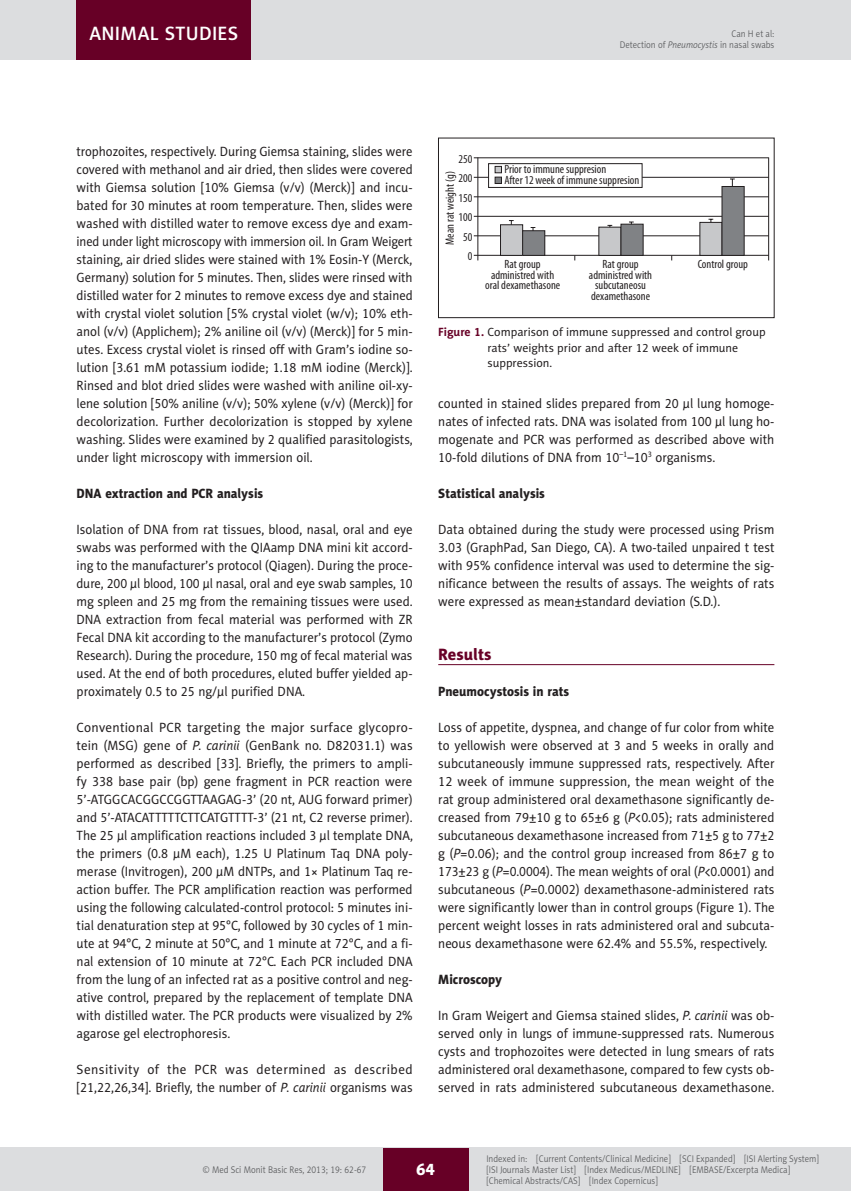
<style>
.page{position:relative;width:851px;height:1191px;background:#fff}
.page>*{position:absolute;margin:0;border:0;box-sizing:border-box;transform-origin:0 0}
.t1{font:19.5px "Naomi Sans EFN Medium";letter-spacing:.015em;color:#fff}
.MSM_Headline_1{font:16.5px "Naomi Sans EFN Heavy";color:#670026}
.t2{font:16.5px "Naomi Sans EFN Heavy";color:#fff}
.MSM_Body{font:13.5px/18px "Naomi Sans EFN";color:#231f20;text-align:justify;scale:.95 1}
.MSM_Body-2{font:13.5px/18px "Naomi Sans EFN";color:#231f20;text-align:justify;scale:.94 1}
.MSM_Body-3{font:13.5px/18px "Naomi Sans EFN";color:#231f20;text-align:justify}
.MSM_Body-4{font:13.5px/18px "Naomi Sans EFN";letter-spacing:.03em;color:#231f20}
.MSM_Headline_2{font:13.5px "Naomi Sans EFN Heavy";color:#231f20;scale:.95 1}
.t3{font:condensed 12px/19.5px "Myriad Pro";color:#231f20;text-align:center}
.MSM_Rycina_tytul{font:12px/15.8px "Naomi Sans EFN";color:#231f20}
.MSM_pagina_indeksy{font:9.75px/11.2px "Naomi Sans EFN Light";color:#57585a;scale:.9 1}
.MSM_pagina_zywa{font:9.75px/11.2px "Naomi Sans EFN Light";color:#57585a;text-align:right;scale:.9 1}
.MSM_pagina_sygnatura{font:9.75px "Naomi Sans EFN Light";color:#57585a;scale:.9 1}
.s1{font-style:italic}
.s2{font-weight:700;color:#670026}
</style>
<div class="page">
<hr style="left:438px;top:664px;width:336px;height:1px;background:#670026">
<hr style="left:473px;top:157px;width:295px;height:1px;background:#231f20">
<hr style="left:473px;top:177px;width:295px;height:1px;background:#231f20">
<hr style="left:473px;top:196px;width:295px;height:1px;background:#231f20">
<hr style="left:473px;top:216px;width:295px;height:1px;background:#231f20">
<hr style="left:473px;top:235px;width:295px;height:1px;background:#231f20">
<hr style="left:473px;top:255px;width:295px;height:1px;background:#231f20">
<svg style="left:477px;top:157px;width:291px;height:104px"></svg>
<div style="left:598px;top:227px;width:23px;height:29px;background:#c7c8ca;border:1px solid #231f20"></div>
<div style="left:620px;top:224px;width:23px;height:32px;background:#808285;border:1px solid #231f20"></div>
<div style="left:699px;top:222px;width:23px;height:34px;background:#c7c8ca;border:1px solid #231f20"></div>
<div style="left:488px;top:163px;width:154px;height:25px;background:#fff;border:1px solid #231f20"></div>
<div style="left:494px;top:166px;width:8px;height:7px;background:#c7c8ca;border:1px solid #231f20"></div>
<div style="left:494px;top:177px;width:8px;height:7px;background:#808285;border:1px solid #231f20"></div>
<div style="left:721px;top:186px;width:23px;height:70px;background:#808285;border:1px solid #231f20"></div>
<div style="left:438px;top:138px;width:336px;height:180px;border:1px solid #231f20"></div>
<div style="left:0;top:1148px;width:850px;height:43px;background:#dcdddf"></div>
<div style="left:383px;top:1148px;width:85px;height:42px;background:#670026"></div>
<div style="left:0;top:0;width:850px;height:60px;background:#dcdddf"></div>
<hr style="left:850px;top:0;width:1px;height:60px;background:#dcdddf">
<div style="left:77px;top:0;width:174px;height:60px;background:#670026"></div>
<p class="t1" style="left:89px;top:22px;width:150px">ANIMAL STUDIES</p>
<p class="MSM_pagina_zywa" style="left:619px;top:28px;width:173px">Can H et al:<br>Detection of <span class="s1">Pneumocystis</span> in nasal swabs</p>
<p class="MSM_Body-2" style="left:77px;top:142px;width:359px">trophozoites, respectively. During Giemsa staining, slides were covered with methanol and air dried, then slides were covered with Giemsa solution [10% Giemsa (v/v) (Merck)] and incu&shy;bated for 30 minutes at room temperature. Then, slides were washed with distilled water to remove excess dye and exam&shy;ined under light microscopy with immersion oil. In Gram Weigert staining, air dried slides were stained with 1% Eosin-Y (Merck, Germany) solution for 5 minutes. Then, slides were rinsed with distilled water for 2 minutes to remove excess dye and stained with crystal violet solution [5% crystal violet (w/v); 10% eth&shy;anol (v/v) (Applichem); 2% aniline oil (v/v) (Merck)] for 5 min&shy;utes. Excess crystal violet is rinsed off with Gram’s iodine so&shy;lution [3.61 mM potassium iodide; 1.18 mM iodine (Merck)].<br>Rinsed and blot dried slides were washed with aniline oil-xy&shy;lene solution [50% aniline (v/v); 50% xylene (v/v) (Merck)] for decolorization. Further decolorization is stopped by xylene washing. Slides were examined by 2 qualified parasitologists, under light microscopy with immersion oil.</p>
<p class="MSM_Headline_2" style="left:77px;top:485px;width:198px">DNA extraction and PCR analysis</p>
<p class="MSM_Body" style="left:77px;top:520px;width:355px">Isolation of DNA from rat tissues, blood, nasal, oral and eye swabs was performed with the QIAamp DNA mini kit accord&shy;ing to the manufacturer’s protocol (Qiagen). During the proce&shy;dure, 200 µl blood, 100 µl nasal, oral and eye swab samples, 10 mg spleen and 25 mg from the remaining tissues were used.<br>DNA extraction from fecal material was performed with ZR Fecal DNA kit according to the manufacturer’s protocol (Zymo Research). During the procedure, 150 mg of fecal material was used. At the end of both procedures, eluted buffer yielded ap&shy;proximately 0.5 to 25 ng/µl purified DNA.</p>
<p class="MSM_Body-3" style="left:77px;top:718px;width:338px">Conventional PCR targeting the major surface glycopro&shy;tein (MSG) gene of <span class="s1">P. carinii</span> (GenBank no. D82031.1) was performed as described [33]. Briefly, the primers to ampli&shy;fy 338 base pair (bp) gene fragment in PCR reaction were 5’-ATGGCACGGCCGGTTAAGAG-3’ (20 nt, AUG forward primer) and 5’-ATACATTTTTCTTCATGTTTT-3’ (21 nt, C2 reverse primer).<br>The 25 µl amplification reactions included 3 µl template DNA, the primers (0.8 µM each), 1.25 U Platinum Taq DNA poly&shy;merase (Invitrogen), 200 µM dNTPs, and 1× Platinum Taq re&shy;action buffer. The PCR amplification reaction was performed using the following calculated-control protocol: 5 minutes ini&shy;tial denaturation step at 95°C, followed by 30 cycles of 1 min&shy;ute at 94°C, 2 minute at 50°C, and 1 minute at 72°C, and a fi&shy;nal extension of 10 minute at 72°C. Each PCR included DNA from the lung of an infected rat as a positive control and neg&shy;ative control, prepared by the replacement of template DNA with distilled water. The PCR products were visualized by 2% agarose gel electrophoresis.</p>
<p class="MSM_Body-4" style="left:77px;top:1060px;width:337px">Sensitivity of the PCR was determined as described [21,22,26,34]. Briefly, the number of <span class="s1">P. carinii</span> organisms was</p>
<p class="t3" style="left:458px;top:149px;width:15px;text-align:right">250<br>200<br>150<br>100<br>50<br>0</p>
<p class="t3" style="left:440px;top:245px;width:75px;rotate:-90deg">Mean rat weight (g)</p>
<p class="t3" style="left:504px;top:164px;width:136px;line-height:10.5px;text-align:left">Prior to immune suppresion<br>After 12 week of immune suppresion</p>
<p class="t3" style="left:485px;top:259px;width:77px;line-height:10.5px">Rat group administred with oral dexamethasone</p>
<p class="t3" style="left:602px;top:254px;width:37px">Rat group</p>
<p class="t3" style="left:697px;top:254px;width:52px">Control group</p>
<p class="t3" style="left:589px;top:269px;width:65px;line-height:10.5px">administred with subcutaneosu dexamethasone</p>
<p class="MSM_Rycina_tytul" style="left:487px;top:324px;width:280px;text-indent:-49px"><span class="s2">Figure 1.</span> Comparison of immune suppressed and control group rats’ weights prior and after 12 week of immune suppression.</p>
<p class="MSM_Body" style="left:438px;top:394px;width:355px">counted in stained slides prepared from 20 µl lung homoge&shy;nates of infected rats. DNA was isolated from 100 µl lung ho&shy;mogenate and PCR was performed as described above with 10-fold dilutions of DNA from 10<sup>–1</sup>–10<sup>3</sup> organisms.</p>
<p class="MSM_Headline_2" style="left:438px;top:485px;width:114px">Statistical analysis</p>
<p class="MSM_Body" style="left:438px;top:520px;width:355px">Data obtained during the study were processed using Prism 3.03 (GraphPad, San Diego, CA). A two-tailed unpaired t test with 95% confidence interval was used to determine the sig&shy;nificance between the results of assays. The weights of rats were expressed as mean±standard deviation (S.D.).</p>
<p class="MSM_Headline_1" style="left:438px;top:644px;width:55px">Results</p>
<p class="MSM_Headline_2" style="left:438px;top:683px;width:139px">Pneumocystosis in rats</p>
<p class="MSM_Body" style="left:438px;top:718px;width:355px">Loss of appetite, dyspnea, and change of fur color from white to yellowish were observed at 3 and 5 weeks in orally and subcutaneously immune suppressed rats, respectively. After 12 week of immune suppression, the mean weight of the rat group administered oral dexamethasone significantly de&shy;creased from 79±10 g to 65±6 g (<span class="s1">P</span>&lt;0.05); rats administered subcutaneous dexamethasone increased from 71±5 g to 77±2 g (<span class="s1">P</span>=0.06); and the control group increased from 86±7 g to 173±23 g (<span class="s1">P</span>=0.0004). The mean weights of oral (<span class="s1">P</span>&lt;0.0001) and subcutaneous (<span class="s1">P</span>=0.0002) dexamethasone-administered rats were significantly lower than in control groups (Figure 1). The percent weight losses in rats administered oral and subcuta&shy;neous dexamethasone were 62.4% and 55.5%, respectively.</p>
<p class="MSM_Headline_2" style="left:438px;top:971px;width:69px">Microscopy</p>
<p class="MSM_Body" style="left:438px;top:1006px;width:355px">In Gram Weigert and Giemsa stained slides, <span class="s1">P. carinii</span> was ob&shy;served only in lungs of immune-suppressed rats. Numerous cysts and trophozoites were detected in lung smears of rats administered oral dexamethasone, compared to few cysts ob&shy;served in rats administered subcutaneous dexamethasone.</p>
<p class="MSM_pagina_sygnatura" style="left:203px;top:1164px;width:183px">© Med Sci Monit Basic Res, 2013; 19: 62-67</p>
<p class="t2" style="left:416px;top:1159px;width:21px">64</p>
<p class="MSM_pagina_indeksy" style="left:486px;top:1152px;width:371px">Indexed in: [Current Contents/Clinical Medicine] [SCI Expanded] [ISI Alerting System] [ISI Journals Master List] [Index Medicus/MEDLINE] [EMBASE/Excerpta Medica] [Chemical Abstracts/CAS] [Index Copernicus]</p>
</div>
